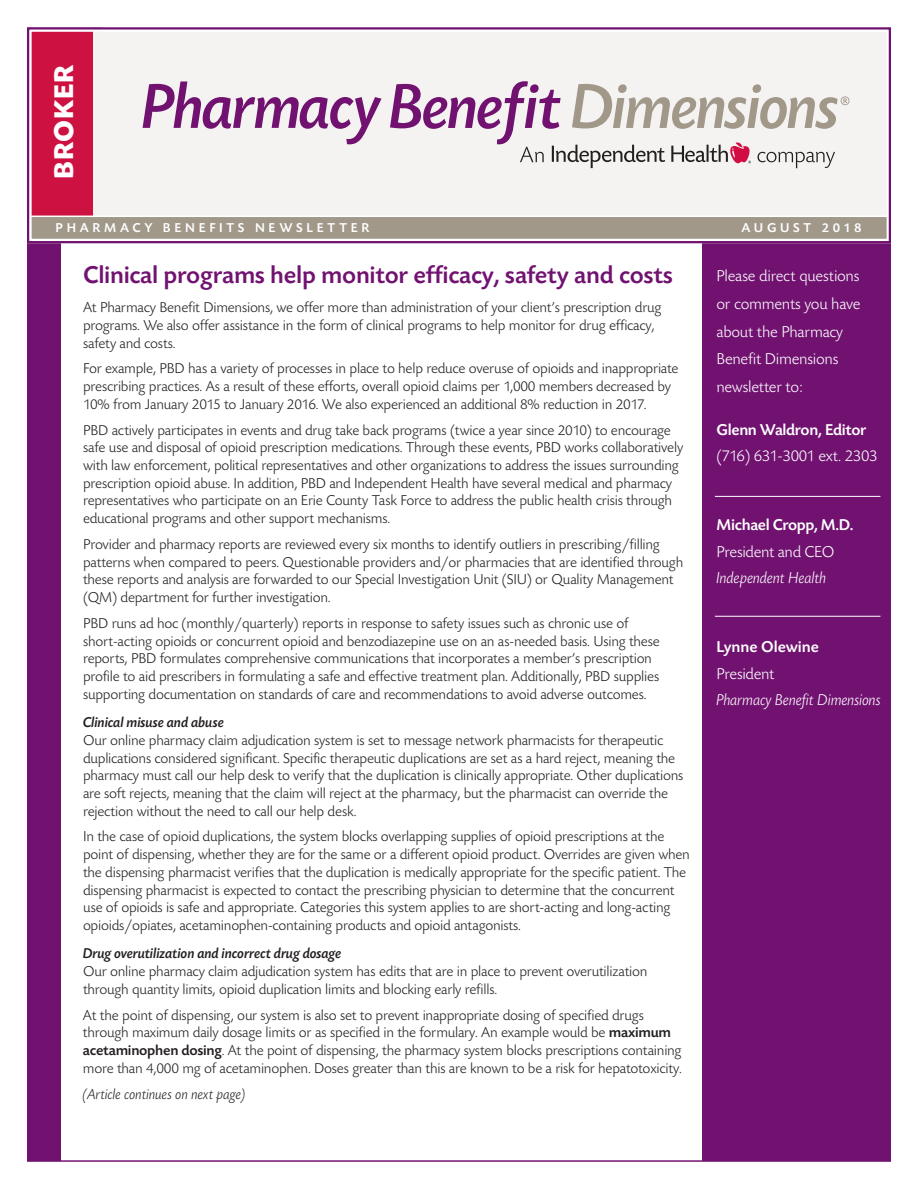
<style>
.page{position:relative;width:918px;height:1188px;background:#fff}
.page>*{position:absolute;margin:0;border:0;box-sizing:border-box;transform-origin:0 0}
.t1{font:700 28.5px "Today BEF";letter-spacing:.03em;color:#fff}
.t2{font:500 25.5px "Today BEF";letter-spacing:-.01em;color:#711271}
.t3{font:300 16.5px/27.8px "Today BEF";letter-spacing:-.015em;color:#fff}
.t4{font:500 16.5px "Today BEF";letter-spacing:-.015em;color:#fff}
.t5{font:italic 300 16.5px "Today BEF";letter-spacing:-.02em;color:#fff}
.t6{font:300 15px/17.7px "Today BEF";letter-spacing:-.015em;color:#231f20}
.t7{font:italic 500 15px "Today BEF";letter-spacing:-.015em;color:#231f20}
.t8{font:italic 300 15px "Today BEF";letter-spacing:-.015em;color:#231f20}
.t9{font:500 13.5px "Today BEF";letter-spacing:.275em;color:#fff}
.s1{font-weight:500}
</style>
<div class="page">
<div style="left:27px;top:27px;width:74px;height:190px;background:#cd1141"></div>
<div style="left:702px;top:239px;width:189px;height:922px;background:#711271"></div>
<div style="left:27px;top:243px;width:34px;height:918px;background:#711271"></div>
<div style="left:93px;top:30px;width:798px;height:194px;background:#f4f3f1"></div>
<div style="left:27px;top:216px;width:864px;height:26px;background:#a1988a"></div>
<hr style="left:30px;top:216px;width:860px;height:1px;background:#fff">
<div style="left:27px;top:27px;width:864px;height:216px;border:4px solid #fff"></div>
<div style="left:27px;top:27px;width:864px;height:216px;border:2px solid #711271"></div>
<svg style="left:143px;top:82px;width:239px;height:62px"></svg>
<svg style="left:390px;top:81px;width:460px;height:87px"></svg>
<hr style="left:27px;top:1160px;width:864px;height:2px;background:#711271">
<hr style="left:715px;top:496px;width:165px;height:1px;background:#fff">
<hr style="left:715px;top:616px;width:165px;height:1px;background:#fff">
<h1 class="t1" style="left:53px;top:179px;width:116px;rotate:-90deg">BROKER</h1>
<p class="t9" style="left:56px;top:222px;width:315px">PHARMACY BENEFITS NEWSLETTER</p>
<p class="t9" style="left:742px;top:223px;width:122px">AUGUST 2018</p>
<h2 class="t2" style="left:83px;top:265px;width:592px">Clinical programs help monitor efficacy, safety and costs</h2>
<p class="t6" style="left:83px;top:300px;width:580px">At Pharmacy Benefit Dimensions, we offer more than administration of your client’s prescription drug programs. We also offer assistance in the form of clinical programs to help monitor for drug efficacy, safety and costs.</p>
<p class="t6" style="left:83px;top:361px;width:597px">For example, PBD has a variety of processes in place to help reduce overuse of opioids and inappropriate prescribing practices. As a result of these efforts, overall opioid claims per 1,000 members decreased by<br>10% from January 2015 to January 2016. We also experienced an additional 8% reduction in 2017.</p>
<p class="t6" style="left:83px;top:422px;width:602px">PBD actively participates in events and drug take back programs (twice a year since 2010) to encourage safe use and disposal of opioid prescription medications. Through these events, PBD works collaboratively with law enforcement, political representatives and other organizations to address the issues surrounding prescription opioid abuse. In addition, PBD and Independent Health have several medical and pharmacy representatives who participate on an Erie County Task Force to address the public health crisis through educational programs and other support mechanisms.</p>
<p class="t6" style="left:83px;top:537px;width:602px">Provider and pharmacy reports are reviewed every six months to identify outliers in prescribing/filling patterns when compared to peers. Questionable providers and/or pharmacies that are identified through these reports and analysis are forwarded to our Special Investigation Unit (SIU) or Quality Management (QM) department for further investigation.</p>
<p class="t6" style="left:83px;top:616px;width:578px">PBD runs ad hoc (monthly/quarterly) reports in response to safety issues such as chronic use of short-acting opioids or concurrent opioid and benzodiazepine use on an as-needed basis. Using these reports, PBD formulates comprehensive communications that incorporates a member’s prescription profile to aid prescribers in formulating a safe and effective treatment plan. Additionally, PBD supplies supporting documentation on standards of care and recommendations to avoid adverse outcomes.</p>
<p class="t7" style="left:83px;top:717px;width:143px">Clinical misuse and abuse</p>
<p class="t6" style="left:83px;top:733px;width:602px">Our online pharmacy claim adjudication system is set to message network pharmacists for therapeutic duplications considered significant. Specific therapeutic duplications are set as a hard reject, meaning the pharmacy must call our help desk to verify that the duplication is clinically appropriate. Other duplications are soft rejects, meaning that the claim will reject at the pharmacy, but the pharmacist can override the rejection without the need to call our help desk.</p>
<p class="t6" style="left:83px;top:829px;width:608px">In the case of opioid duplications, the system blocks overlapping supplies of opioid prescriptions at the point of dispensing, whether they are for the same or a different opioid product. Overrides are given when the dispensing pharmacist verifies that the duplication is medically appropriate for the specific patient. The dispensing pharmacist is expected to contact the prescribing physician to determine that the concurrent use of opioids is safe and appropriate. Categories this system applies to are short-acting and long-acting opioids/opiates, acetaminophen-containing products and opioid antagonists.</p>
<p class="t7" style="left:83px;top:948px;width:260px">Drug overutilization and incorrect drug dosage</p>
<p class="t6" style="left:83px;top:964px;width:566px">Our online pharmacy claim adjudication system has edits that are in place to prevent overutilization through quantity limits, opioid duplication limits and blocking early refills.</p>
<p class="t6" style="left:83px;top:1007px;width:601px">At the point of dispensing, our system is also set to prevent inappropriate dosing of specified drugs through maximum daily dosage limits or as specified in the formulary. An example would be <span class="s1">maximum acetaminophen dosing</span>. At the point of dispensing, the pharmacy system blocks prescriptions containing more than 4,000 mg of acetaminophen. Doses greater than this are known to be a risk for hepatotoxicity.</p>
<p class="t8" style="left:83px;top:1089px;width:165px">(Article continues on next page)</p>
<p class="t3" style="left:716px;top:264px;width:145px">Please direct questions or comments you have about the Pharmacy<br>Benefit Dimensions newsletter to:</p>
<p class="t4" style="left:716px;top:423px;width:151px">Glenn Waldron, Editor</p>
<p class="t3" style="left:716px;top:443px;width:163px">(716) 631-3001 ext. 2303</p>
<p class="t4" style="left:716px;top:519px;width:139px">Michael Cropp, M.D.</p>
<p class="t3" style="left:716px;top:539px;width:119px">President and CEO</p>
<p class="t5" style="left:716px;top:572px;width:112px">Independent Health</p>
<p class="t4" style="left:716px;top:641px;width:104px">Lynne Olewine</p>
<p class="t3" style="left:716px;top:661px;width:59px">President</p>
<p class="t5" style="left:716px;top:694px;width:166px">Pharmacy Benefit Dimensions</p>
</div>
